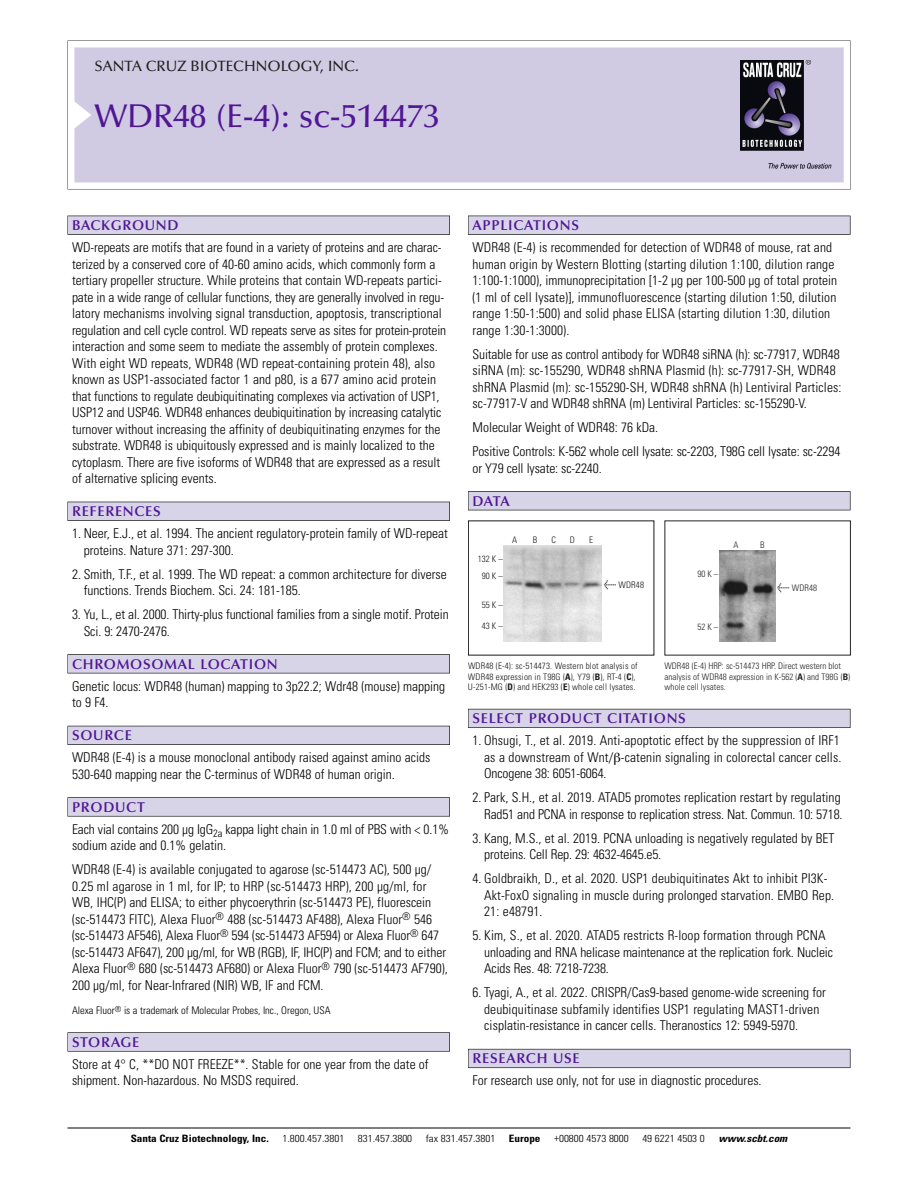
<style>
.page{position:relative;width:918px;height:1188px;background:#fff}
.page>*{position:absolute;margin:0;border:0;box-sizing:border-box;transform-origin:0 0}
.t1{font:500 33px "Optima";color:#511695}
.t2{font:500 15px "Optima";color:#231f20}
.t3{font:600 14.25px "Optima";letter-spacing:.05em;color:#511695}
.t4{font:300 condensed 13.5px/16.5px "Univers";color:#000}
.t5{font:300 condensed 10.5px "Univers";color:#000}
.t6{font:300 condensed 10.2px "Univers";color:#000;scale:1.1 1}
.t7{font:700 condensed 10.2px "Univers";color:#000;scale:1.1 1}
.t8{font:italic 700 condensed 10.2px "Univers";color:#000;scale:1.1 1}
.t9{font:300 condensed 9px/10.5px "Univers";letter-spacing:.015em;color:#191919}
.t10{font:300 condensed 9px/10.5px "Univers";color:#272526}
.s1{font-family:"Meta Plus";font-weight:400;font-stretch:normal;font-size:10.5px}
.s2{font-weight:700}
</style>
<div class="page">
<svg style="left:68px;top:40px;width:783px;height:149px"></svg>
<div style="left:74px;top:47px;width:770px;height:135px;background:#d1cae3"></div>
<img style="left:741px;top:60px;width:90px;height:108px">
<div style="left:68px;top:216px;width:382px;height:19px;background:#535256"></div>
<div style="left:68px;top:216px;width:381px;height:18px;background:#d7d4e8"></div>
<div style="left:68px;top:502px;width:382px;height:19px;background:#525156"></div>
<div style="left:68px;top:502px;width:381px;height:18px;background:#d7d4e8"></div>
<div style="left:68px;top:654px;width:382px;height:19px;background:#545357"></div>
<div style="left:68px;top:655px;width:381px;height:18px;background:#d7d4e8"></div>
<div style="left:68px;top:726px;width:382px;height:19px;background:#535259"></div>
<div style="left:68px;top:726px;width:381px;height:18px;background:#d7d4e8"></div>
<svg style="left:68px;top:797px;width:382px;height:20px"></svg>
<div style="left:68px;top:798px;width:381px;height:18px;background:#d7d4e8"></div>
<svg style="left:68px;top:1032px;width:382px;height:20px"></svg>
<div style="left:68px;top:1033px;width:381px;height:18px;background:#d7d4e8"></div>
<div style="left:468px;top:216px;width:382px;height:19px;background:#535256"></div>
<div style="left:468px;top:216px;width:382px;height:18px;background:#d7d4e8"></div>
<div style="left:468px;top:491px;width:382px;height:19px;background:#515155"></div>
<div style="left:468px;top:492px;width:382px;height:18px;background:#d7d4e8"></div>
<div style="left:468px;top:709px;width:382px;height:19px;background:#595860"></div>
<div style="left:468px;top:709px;width:382px;height:18px;background:#d7d4e8"></div>
<div style="left:468px;top:1049px;width:382px;height:19px;background:#64626c"></div>
<div style="left:468px;top:1049px;width:382px;height:18px;background:#d7d4e8"></div>
<hr style="left:68px;top:1128px;width:782px;height:1px;background:#000">
<img style="left:504px;top:546px;width:98px;height:95px">
<img style="left:719px;top:551px;width:56px;height:91px">
<p class="t2" style="left:94px;top:60px;width:266px">SANTA CRUZ BIOTECHNOLOGY, INC.</p>
<p class="t1" style="left:94px;top:102px;width:347px">WDR48 (E-4): sc-514473</p>
<p class="t3" style="left:72px;top:219px;width:108px">BACKGROUND</p>
<p class="t4" style="left:72px;top:240px;width:376px">WD-repeats are motifs that are found in a variety of proteins and are charac&shy;terized by a conserved core of 40-60 amino acids, which commonly form a tertiary propeller structure. While proteins that contain WD-repeats partici&shy;pate in a wide range of cellular functions, they are generally involved in regu&shy;latory mechanisms involving signal transduction, apoptosis, transcriptional regulation and cell cycle control. WD repeats serve as sites for protein-protein interaction and some seem to mediate the assembly of protein complexes.<br>With eight WD repeats, WDR48 (WD repeat-containing protein 48), also known as USP1-associated factor 1 and p80, is a 677 amino acid protein that functions to regulate deubiquitinating complexes via activation of USP1, USP12 and USP46. WDR48 enhances deubiquitination by increasing catalytic turnover without increasing the affinity of deubiquitinating enzymes for the substrate. WDR48 is ubiquitously expressed and is mainly localized to the cytoplasm. There are five isoforms of WDR48 that are expressed as a result of alternative splicing events.</p>
<p class="t3" style="left:72px;top:505px;width:90px">REFERENCES</p>
<p class="t4" style="left:84px;top:526px;width:366px;text-indent:-12px">1. Neer, E.J., et al. 1994. The ancient regulatory-protein family of WD-repeat proteins. Nature 371: 297-300.</p>
<p class="t4" style="left:84px;top:567px;width:365px;text-indent:-12px">2. Smith, T.F., et al. 1999. The WD repeat: a common architecture for diverse functions. Trends Biochem. Sci. 24: 181-185.</p>
<p class="t4" style="left:84px;top:607px;width:366px;text-indent:-12px">3. Yu, L., et al. 2000. Thirty-plus functional families from a single motif. Protein<br>Sci. 9: 2470-2476.</p>
<p class="t3" style="left:72px;top:658px;width:207px">CHROMOSOMAL LOCATION</p>
<p class="t4" style="left:72px;top:679px;width:374px">Genetic locus: WDR48 (human) mapping to 3p22.2; Wdr48 (mouse) mapping to 9 F4.</p>
<p class="t3" style="left:72px;top:729px;width:61px">SOURCE</p>
<p class="t4" style="left:72px;top:751px;width:360px">WDR48 (E-4) is a mouse monoclonal antibody raised against amino acids<br>530-640 mapping near the C-terminus of WDR48 of human origin.</p>
<p class="t3" style="left:72px;top:801px;width:74px">PRODUCT</p>
<p class="t4" style="left:72px;top:822px;width:379px">Each vial contains 200 µg IgG<sub>2a</sub> kappa light chain in 1.0 ml of PBS with &lt; 0.1% sodium azide and 0.1% gelatin.</p>
<p class="t4" style="left:72px;top:863px;width:377px">WDR48 (E-4) is available conjugated to agarose (sc-514473 AC), 500 µg/ 0.25 ml agarose in 1 ml, for IP; to HRP (sc-514473 HRP), 200 µg/ml, for WB, IHC(P) and ELISA; to either phycoerythrin (sc-514473 PE), fluorescein (sc-514473 FITC), Alexa Fluor<sup>®</sup> 488 (sc-514473 AF488), Alexa Fluor<sup>®</sup> 546 (sc-514473 AF546), Alexa Fluor<sup>®</sup> 594 (sc-514473 AF594) or Alexa Fluor<sup>®</sup> 647 (sc-514473 AF647), 200 µg/ml, for WB (RGB), IF, IHC(P) and FCM; and to either Alexa Fluor<sup>®</sup> 680 (sc-514473 AF680) or Alexa Fluor<sup>®</sup> 790 (sc-514473 AF790), 200 µg/ml, for Near-Infrared (NIR) WB, IF and FCM.</p>
<p class="t5" style="left:72px;top:1006px;width:260px">Alexa Fluor<sup>®</sup> is a trademark of Molecular Probes, Inc., Oregon, USA</p>
<p class="t3" style="left:72px;top:1036px;width:69px">STORAGE</p>
<p class="t4" style="left:72px;top:1057px;width:358px">Store at 4° C, **DO NOT FREEZE**. Stable for one year from the date of shipment. Non-hazardous. No MSDS required.</p>
<p class="t3" style="left:473px;top:219px;width:108px">APPLICATIONS</p>
<p class="t4" style="left:473px;top:240px;width:366px">WDR48 (E-4) is recommended for detection of WDR48 of mouse, rat and human origin by Western Blotting (starting dilution 1:100, dilution range 1:100-1:1000), immunoprecipitation [1-2 µg per 100-500 µg of total protein (1 ml of cell lysate)], immunofluorescence (starting dilution 1:50, dilution range 1:50-1:500) and solid phase ELISA (starting dilution 1:30, dilution range 1:30-1:3000).</p>
<p class="t4" style="left:473px;top:347px;width:371px">Suitable for use as control antibody for WDR48 siRNA (h): sc-77917, WDR48 siRNA (m): sc-155290, WDR48 shRNA Plasmid (h): sc-77917-SH, WDR48 shRNA Plasmid (m): sc-155290-SH, WDR48 shRNA (h) Lentiviral Particles: sc-77917-V and WDR48 shRNA (m) Lentiviral Particles: sc-155290-V.</p>
<p class="t4" style="left:473px;top:420px;width:187px">Molecular Weight of WDR48: 76 kDa.</p>
<p class="t4" style="left:473px;top:444px;width:369px">Positive Controls: K-562 whole cell lysate: sc-2203, T98G cell lysate: sc-2294 or Y79 cell lysate: sc-2240.</p>
<p class="t3" style="left:473px;top:495px;width:39px">DATA</p>
<p class="t9" style="left:512px;top:535px;width:7px">A</p>
<p class="t9" style="left:533px;top:535px;width:6px">B</p>
<p class="t9" style="left:551px;top:535px;width:6px">C</p>
<p class="t9" style="left:570px;top:535px;width:7px">D</p>
<p class="t9" style="left:589px;top:535px;width:5px">E</p>
<p class="t10" style="left:734px;top:540px;width:7px">A</p>
<p class="t10" style="left:760px;top:540px;width:6px">B</p>
<p class="t9" style="left:478px;top:550px;width:26px;line-height:17.7px;text-align:center">132 K –<br>90K–</p>
<p class="t9" style="left:482px;top:600px;width:22px">55K–</p>
<p class="t9" style="left:482px;top:621px;width:22px">43K–</p>
<p class="t9" style="left:604px;top:581px;width:42px"><span class="s1">&lt;</span> WDR48</p>
<p class="t10" style="left:697px;top:569px;width:22px">90 K –</p>
<p class="t10" style="left:697px;top:622px;width:22px">52 K –</p>
<p class="t10" style="left:777px;top:583px;width:42px"><span class="s1">&lt;</span> WDR48</p>
<p class="t9" style="left:468px;top:662px;width:171px">WDR48 (E-4): sc-514473. Western blot analysis of<br>WDR48 expression in T98G (<span class="s2">A</span>), Y79 (<span class="s2">B</span>), RT-4 (<span class="s2">C</span>),<br>U-251-MG (<span class="s2">D</span>) and HEK293 (<span class="s2">E</span>) whole cell lysates.</p>
<p class="t10" style="left:665px;top:662px;width:187px">WDR48 (E-4) HRP: sc-514473 HRP. Direct western blot analysis of WDR48 expression in K-562 (<span class="s2">A</span>) and T98G (<span class="s2">B</span>) whole cell lysates.</p>
<p class="t3" style="left:473px;top:712px;width:215px">SELECT PRODUCT CITATIONS</p>
<p class="t4" style="left:484px;top:734px;width:359px;text-indent:-12px">1. Ohsugi, T., et al. 2019. Anti-apoptotic effect by the suppression of IRF1 as a downstream of Wnt/ -catenin signaling in colorectal cancer cells.<br>Oncogene 38: 6051-6064.</p>
<p class="t4" style="left:473px;top:791px;width:372px;text-align:right">2. Park, S.H., et al. 2019. ATAD5 promotes replication restart by regulating<br>Rad51 and PCNA in response to replication stress. Nat. Commun. 10: 5718.</p>
<p class="t4" style="left:484px;top:831px;width:352px;text-indent:-12px">3. Kang, M.S., et al. 2019. PCNA unloading is negatively regulated by BET proteins. Cell Rep. 29: 4632-4645.e5.</p>
<p class="t4" style="left:484px;top:872px;width:351px;text-indent:-12px">4. Goldbraikh, D., et al. 2020. USP1 deubiquitinates Akt to inhibit PI3K-<br>Akt-FoxO signaling in muscle during prolonged starvation. EMBO Rep.<br>21: e48791.</p>
<p class="t4" style="left:484px;top:929px;width:350px;text-indent:-12px">5. Kim, S., et al. 2020. ATAD5 restricts R-loop formation through PCNA unloading and RNA helicase maintenance at the replication fork. Nucleic<br>Acids Res. 48: 7218-7238.</p>
<p class="t4" style="left:484px;top:986px;width:343px;text-indent:-12px">6. Tyagi, A., et al. 2022. CRISPR/Cas9-based genome-wide screening for deubiquitinase subfamily identifies USP1 regulating MAST1-driven cisplatin-resistance in cancer cells. Theranostics 12: 5949-5970.</p>
<p class="t3" style="left:473px;top:1053px;width:109px">RESEARCH USE</p>
<p class="t4" style="left:473px;top:1074px;width:291px">For research use only, not for use in diagnostic procedures.</p>
<p class="t7" style="left:131px;top:1135px;width:127px">Santa Cruz Biotechnology, Inc.</p>
<p class="t6" style="left:282px;top:1135px;width:58px">1.800.457.3801</p>
<p class="t6" style="left:358px;top:1135px;width:51px">831.457.3800</p>
<p class="t6" style="left:426px;top:1135px;width:65px">fax 831.457.3801</p>
<p class="t7" style="left:509px;top:1135px;width:30px">Europe</p>
<p class="t6" style="left:554px;top:1135px;width:69px">+00800 4573 8000</p>
<p class="t6" style="left:642px;top:1135px;width:58px">49 6221 4503 0</p>
<p class="t8" style="left:719px;top:1135px;width:66px">www.scbt.com</p>
</div>
